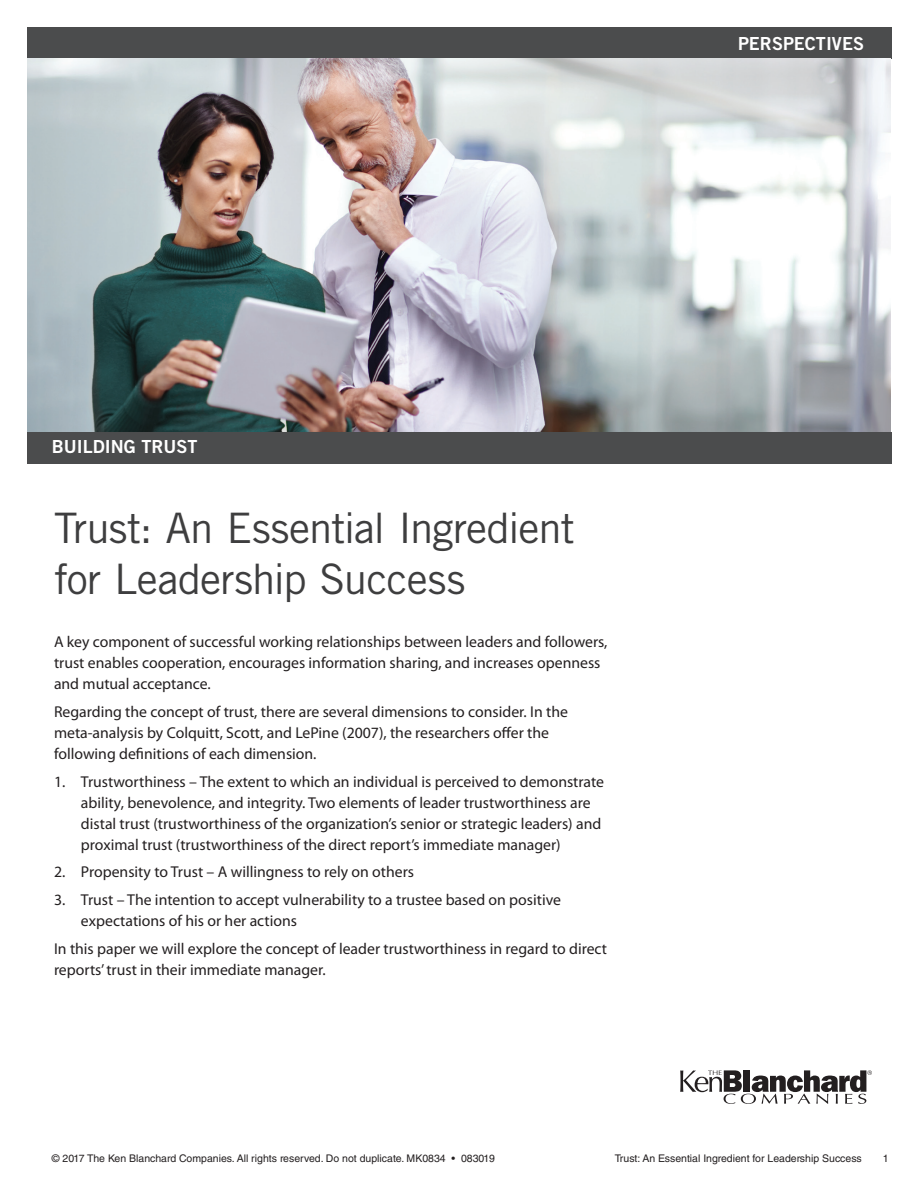
<style>
.page{position:relative;width:918px;height:1188px;background:#fff}
.page>*{position:absolute;margin:0;border:0;box-sizing:border-box;transform-origin:0 0}
.t1{font:42px/50.4px "Trade Gothic LT Std";letter-spacing:-.02em;color:#3e3e3f}
.t2{font:18px "Trade Gothic LT Std Bd 2";color:#fff}
.t3{font:15.75px/21px "Myriad Pro";color:#231f20}
.t4{font:10.5px "Helvetica LT Std";color:#231f20}
</style>
<div class="page">
<div style="left:27px;top:27px;width:864px;height:31px;background:#4b4c4d"></div>
<div style="left:27px;top:432px;width:864px;height:32px;background:#4b4c4d"></div>
<svg style="left:680px;top:1070px;width:192px;height:34px"></svg>
<img style="left:27px;top:58px;width:864px;height:374px">
<p class="t2" style="left:738px;top:32px;width:127px">PERSPECTIVES</p>
<p class="t2" style="left:52px;top:436px;width:147px">BUILDING TRUST</p>
<h1 class="t1" style="left:54px;top:503px;width:522px">Trust: An Essential Ingredient for Leadership Success</h1>
<p class="t3" style="left:54px;top:632px;width:555px">A key component of successful working relationships between leaders and followers, trust enables cooperation, encourages information sharing, and increases openness and mutual acceptance.</p>
<p class="t3" style="left:54px;top:701px;width:516px">Regarding the concept of trust, there are several dimensions to consider. In the meta-analysis by Colquitt, Scott, and LePine (2007), the researchers offer the following definitions of each dimension.</p>
<p class="t3" style="left:81px;top:771px;width:525px;text-indent:-27px">1. Trustworthiness – The extent to which an individual is perceived to demonstrate ability, benevolence, and integrity. Two elements of leader trustworthiness are distal trust (trustworthiness of the organization’s senior or strategic leaders) and proximal trust (trustworthiness of the direct report’s immediate manager)</p>
<p class="t3" style="left:54px;top:862px;width:362px">2. Propensity to Trust – A willingness to rely on others</p>
<p class="t3" style="left:81px;top:890px;width:482px;text-indent:-27px">3. Trust – The intention to accept vulnerability to a trustee based on positive expectations of his or her actions</p>
<p class="t3" style="left:54px;top:938px;width:555px">In this paper we will explore the concept of leader trustworthiness in regard to direct reports’ trust in their immediate manager.</p>
<p class="t4" style="left:52px;top:1153px;width:445px">© 2017 The Ken Blanchard Companies. All rights reserved. Do not duplicate. MK0834 • 083019</p>
<p class="t4" style="left:615px;top:1153px;width:249px">Trust: An Essential Ingredient for Leadership Success</p>
<p class="t4" style="left:883px;top:1153px;width:7px">1</p>
</div>
